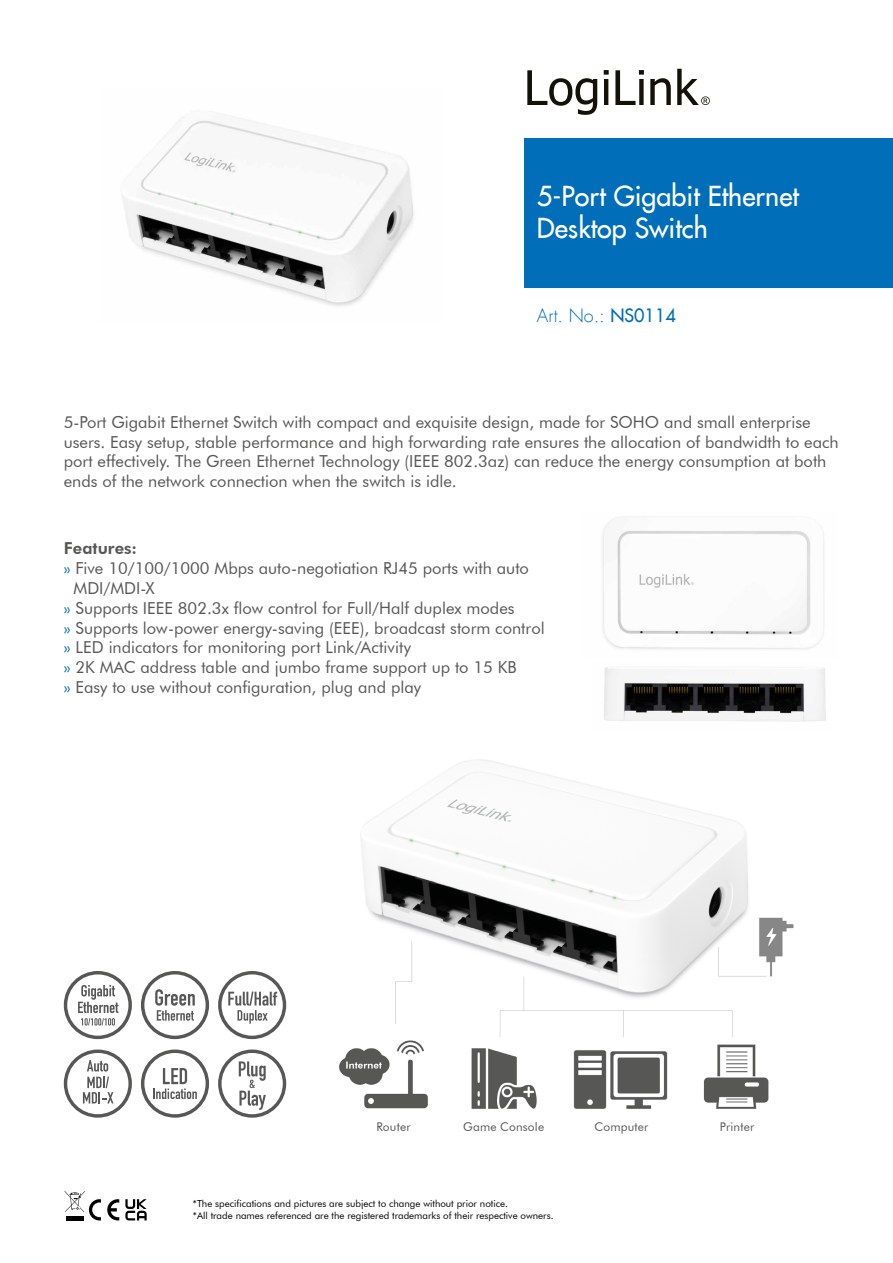
<style>
.page{position:relative;width:893px;height:1263px;background:#fff}
.page>*{position:absolute;margin:0;border:0;box-sizing:border-box;transform-origin:0 0}
.t1{font:27px/32.4px "Futura LT";color:#fff}
.t2{font:300 18px "Futura LT";color:#006eb8}
.t3{font:16.5px/19.8px "Futura BT";color:#575756}
.t4{font:800 16.5px "Futura BT";letter-spacing:.005em;color:#575756}
.t5{font:12px "Futura BT";letter-spacing:.015em;color:#575756}
.t6{font:9.75px/11.7px "Futura BT";color:#000}
.s1{font-weight:400}
.s2{color:#006eb8}
</style>
<div class="page">
<svg style="left:65px;top:1191px;width:36px;height:29px"></svg>
<svg style="left:107px;top:1199px;width:12px;height:21px"></svg>
<svg style="left:125px;top:1199px;width:22px;height:21px"></svg>
<div style="left:524px;top:138px;width:369px;height:150px;background:#006eb8"></div>
<img style="left:121px;top:114px;width:293px;height:192px">
<img style="left:602px;top:516px;width:222px;height:133px">
<img style="left:604px;top:667px;width:222px;height:55px">
<svg style="left:527px;top:69px;width:183px;height:46px"></svg>
<img style="left:339px;top:759px;width:455px;height:350px">
<svg style="left:218px;top:1049px;width:68px;height:69px"></svg>
<svg style="left:141px;top:971px;width:68px;height:68px"></svg>
<svg style="left:218px;top:971px;width:68px;height:68px"></svg>
<svg style="left:64px;top:971px;width:68px;height:68px"></svg>
<svg style="left:64px;top:1049px;width:68px;height:69px"></svg>
<svg style="left:141px;top:1049px;width:68px;height:69px"></svg>
<h1 class="t1" style="left:537px;top:180px;width:264px">5-Port Gigabit Ethernet<br>Desktop Switch</h1>
<p class="t2" style="left:537px;top:305px;width:140px">Art. No.: <span class="s1">NS0114</span></p>
<p class="t3" style="left:64px;top:412px;width:776px">5-Port Gigabit Ethernet Switch with compact and exquisite design, made for SOHO and small enterprise users. Easy setup, stable performance and high forwarding rate ensures the allocation of bandwidth to each port effectively. The Green Ethernet Technology (IEEE 802.3az) can reduce the energy consumption at both ends of the network connection when the switch is idle.</p>
<p class="t4" style="left:64px;top:538px;width:75px">Features:</p>
<p class="t3" style="left:64px;top:558px;width:467px"><span class="s2">»</span> Five 10/100/1000 Mbps auto-negotiation RJ45 ports with auto</p>
<p class="t3" style="left:74px;top:578px;width:83px">MDI/MDI-X</p>
<p class="t3" style="left:64px;top:598px;width:452px"><span class="s2">»</span> Supports IEEE 802.3x flow control for Full/Half duplex modes</p>
<p class="t3" style="left:64px;top:618px;width:482px"><span class="s2">»</span> Supports low-power energy-saving (EEE), broadcast storm control</p>
<p class="t3" style="left:64px;top:637px;width:349px"><span class="s2">»</span> LED indicators for monitoring port Link/Activity</p>
<p class="t3" style="left:64px;top:657px;width:455px"><span class="s2">»</span> 2K MAC address table and jumbo frame support up to 15 KB</p>
<p class="t3" style="left:64px;top:677px;width:359px"><span class="s2">»</span> Easy to use without configuration, plug and play</p>
<p class="t5" style="left:376px;top:1120px;width:36px">Router</p>
<p class="t5" style="left:463px;top:1120px;width:83px">Game Console</p>
<p class="t5" style="left:594px;top:1120px;width:55px">Computer</p>
<p class="t5" style="left:720px;top:1120px;width:36px">Printer</p>
<p class="t6" style="left:193px;top:1197px;width:362px">*The specifications and pictures are subject to change without prior notice.<br>*All trade names referenced are the registered trademarks of their respective owners.</p>
</div>
